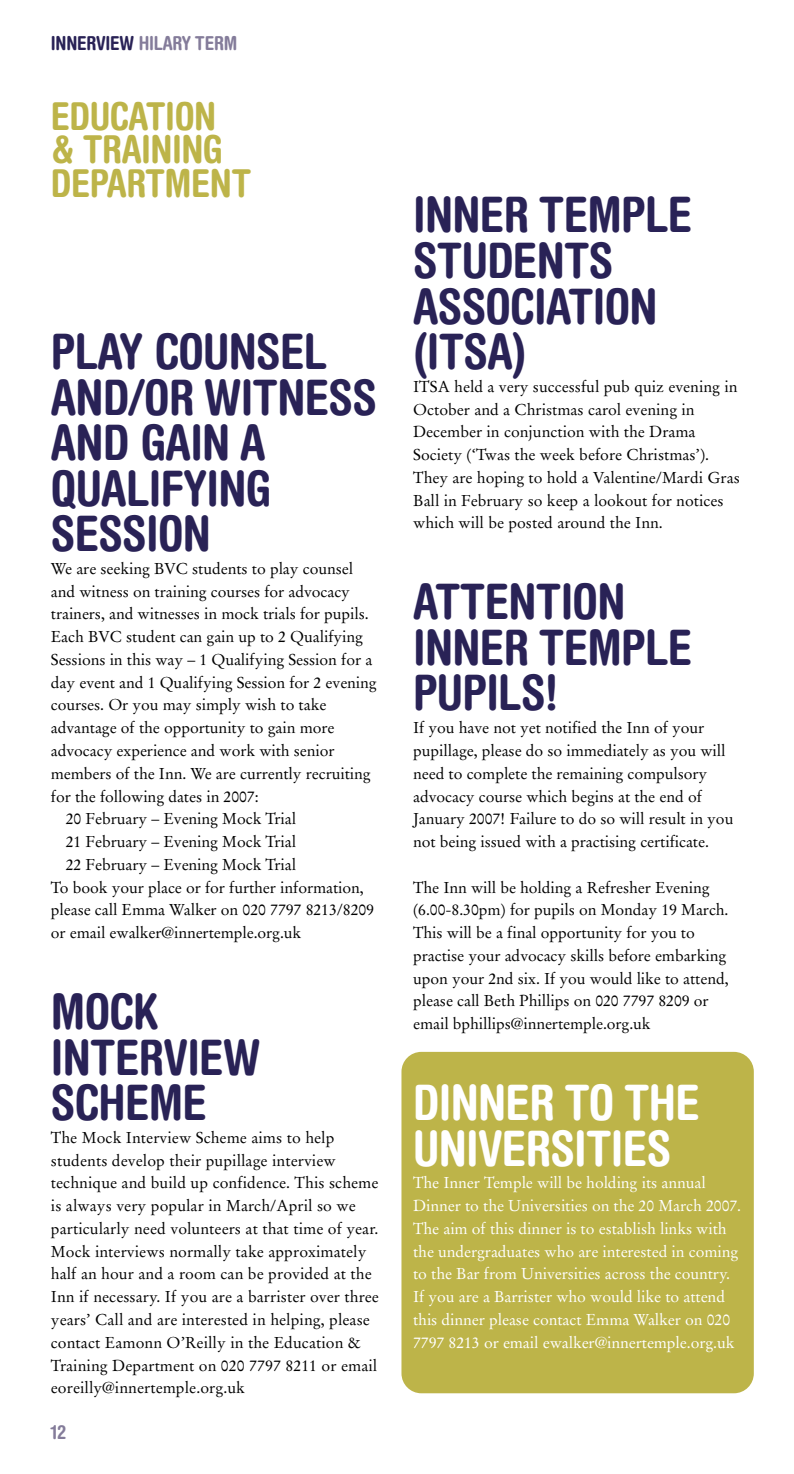
<style>
.page{position:relative;width:794px;height:1474px;background:#fff}
.page>*{position:absolute;margin:0;border:0;box-sizing:border-box;transform-origin:0 0}
.t1{font:700 condensed 49px/45.5px "Helvetica Rounded";letter-spacing:-.015em;color:#292256}
.t2{font:700 condensed 49px/45.5px "Helvetica Rounded";letter-spacing:-.015em;color:#fff}
.t3{font:700 condensed 38.5px/33.2px "Helvetica Rounded";letter-spacing:-.015em;color:#bdb449}
.t4{font:700 condensed 19.25px "Helvetica Rounded";letter-spacing:-.015em;color:#847c9a}
.t5{font:15.75px/22.8px "Stempel Garamond";letter-spacing:-.005em;color:#000}
.t6{font:15.75px/22.8px "Stempel Garamond";letter-spacing:-.005em;color:#fff}
.s1{color:#292256}
</style>
<div class="page">
<div style="left:401px;top:1051px;width:353px;height:342px;background:#bdb449;border-radius:20px"></div>
<p class="t4" style="left:51px;top:36px;width:188px"><span class="s1">INNERVIEW</span> HILARY TERM</p>
<h2 class="t3" style="left:51px;top:103px;width:202px">EDUCATION<br>&amp; TRAINING<br>DEPARTMENT</h2>
<h1 class="t1" style="left:51px;top:333px;width:327px">PLAY COUNSEL<br>AND/OR WITNESS<br>AND GAIN A<br>QUALIFYING<br>SESSION</h1>
<p class="t5" style="left:51px;top:558px;width:304px">We are seeking BVC students to play counsel</p>
<p class="t5" style="left:51px;top:581px;width:301px">and witness on training courses for advocacy</p>
<p class="t5" style="left:51px;top:604px;width:319px">trainers, and witnesses in mock trials for pupils.</p>
<p class="t5" style="left:51px;top:627px;width:314px">Each BVC student can gain up to 2 Qualifying</p>
<p class="t5" style="left:51px;top:649px;width:323px">Sessions in this way – 1 Qualifying Session for a</p>
<p class="t5" style="left:51px;top:672px;width:327px">day event and 1 Qualifying Session for 2 evening</p>
<p class="t5" style="left:51px;top:695px;width:277px">courses. Or you may simply wish to take</p>
<p class="t5" style="left:51px;top:718px;width:285px">advantage of the opportunity to gain more</p>
<p class="t5" style="left:51px;top:740px;width:285px">advocacy experience and work with senior</p>
<p class="t5" style="left:51px;top:763px;width:321px">members of the Inn. We are currently recruiting</p>
<p class="t5" style="left:51px;top:786px;width:209px">for the following dates in 2007:</p>
<p class="t5" style="left:66px;top:809px;width:232px">20 February – Evening Mock Trial</p>
<p class="t5" style="left:66px;top:831px;width:232px">21 February – Evening Mock Trial</p>
<p class="t5" style="left:66px;top:854px;width:232px">22 February – Evening Mock Trial</p>
<p class="t5" style="left:51px;top:877px;width:314px">To book your place or for further information,</p>
<p class="t5" style="left:51px;top:899px;width:325px">please call Emma Walker on 020 7797 8213/8209</p>
<p class="t5" style="left:51px;top:922px;width:252px">or email ewalker@innertemple.org.uk</p>
<h1 class="t1" style="left:51px;top:993px;width:109px">MOCK</h1>
<h1 class="t1" style="left:51px;top:1038px;width:211px">INTERVIEW<br>SCHEME</h1>
<p class="t5" style="left:51px;top:1127px;width:329px">The Mock Interview Scheme aims to help students develop their pupillage interview technique and build up confidence. This scheme is always very popular in March/April so we particularly need volunteers at that time of year.<br>Mock interviews normally take approximately half an hour and a room can be provided at the Inn if necessary. If you are a barrister over three years’ Call and are interested in helping, please contact Eamonn O’Reilly in the Education &amp; Training Department on 020 7797 8211 or email eoreilly@innertemple.org.uk</p>
<p class="t4" style="left:51px;top:1424px;width:17px">12</p>
<h1 class="t1" style="left:413px;top:197px;width:281px">INNER TEMPLE<br>STUDENTS<br>ASSOCIATION (ITSA)</h1>
<p class="t5" style="left:413px;top:376px;width:328px">ITSA held a very successful pub quiz evening in October and a Christmas carol evening in December in conjunction with the Drama Society (‘Twas the week before Christmas’).<br>They are hoping to hold a Valentine/Mardi Gras Ball in February so keep a lookout for notices which will be posted around the Inn.</p>
<h1 class="t1" style="left:413px;top:583px;width:281px">ATTENTION<br>INNER TEMPLE<br>PUPILS!</h1>
<p class="t5" style="left:413px;top:718px;width:322px">If you have not yet notified the Inn of your pupillage, please do so immediately as you will need to complete the remaining compulsory advocacy course which begins at the end of January 2007! Failure to do so will result in you not being issued with a practising certificate.</p>
<p class="t5" style="left:413px;top:877px;width:317px">The Inn will be holding a Refresher Evening (6.00-8.30pm) for pupils on Monday 19 March.<br>This will be a final opportunity for you to practise your advocacy skills before embarking upon your 2nd six. If you would like to attend, please call Beth Phillips on 020 7797 8209 or</p>
<p class="t5" style="left:413px;top:1013px;width:239px">email bphillips@innertemple.org.uk</p>
<h1 class="t2" style="left:413px;top:1084px;width:288px">DINNER TO THE<br>UNIVERSITIES</h1>
<p class="t6" style="left:413px;top:1173px;width:329px">The Inner Temple will be holding its annual Dinner to the Universities on the 20 March 2007.<br>The aim of this dinner is to establish links with the undergraduates who are interested in coming to the Bar from Universities across the country.<br>If you are a Barrister who would like to attend this dinner please contact Emma Walker on 020<br>7797 8213 or email ewalker@innertemple.org.uk</p>
</div>
